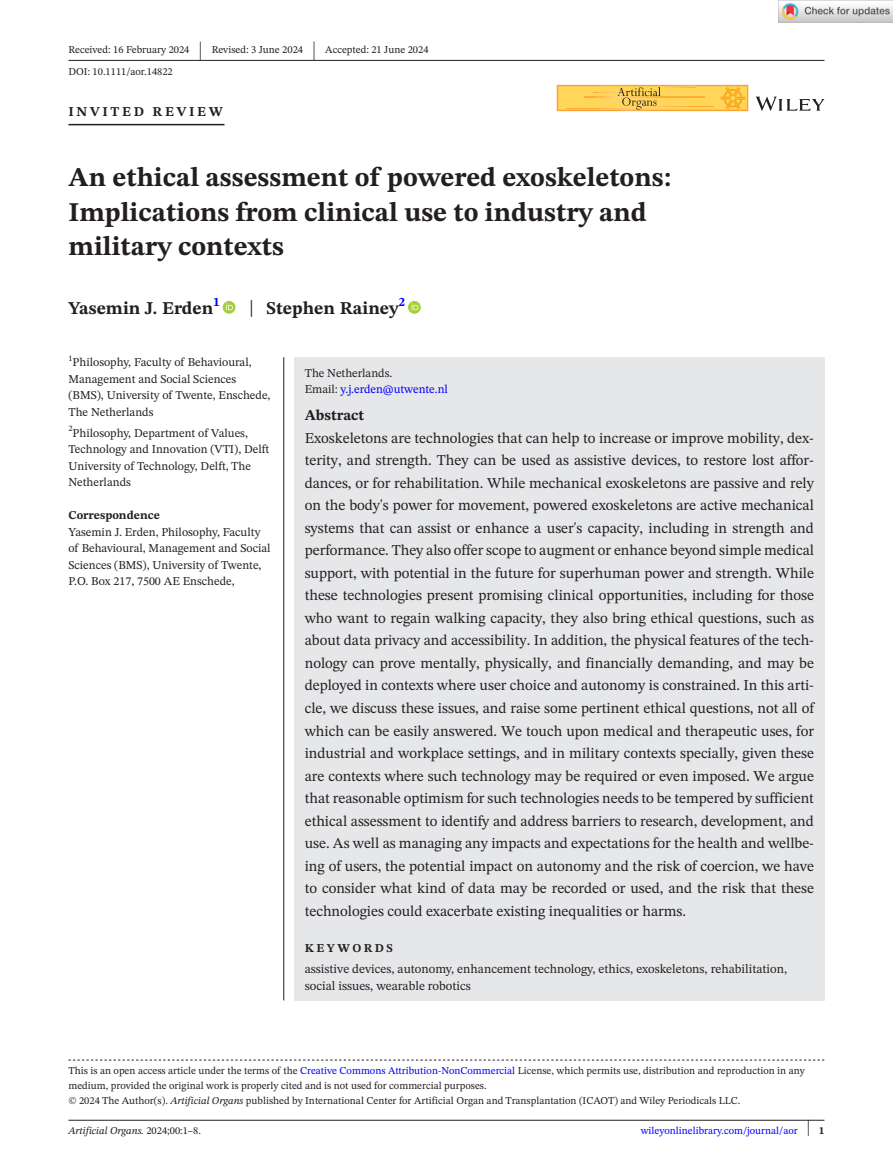
<style>
.page{position:relative;width:893px;height:1174px;background:#fff}
.page>*{position:absolute;margin:0;border:0;box-sizing:border-box;transform-origin:0 0}
.t1{font:700 27px/34.5px "STIX Two Text";color:#231f20}
.t2{font:25.65px "STIX Two Text";color:#231f20;scale:.49 1}
.t3{font:700 18px "STIX Two Text";color:#231f20}
.t4{font:15px/22.5px "STIX Two Text";letter-spacing:-.005em;color:#231f20;text-align:justify}
.t5{font:700 15px "STIX Two Text";letter-spacing:-.005em;color:#231f20}
.t6{font:700 13.5px "STIX Two Text";letter-spacing:.2em;color:#231f20}
.t7{font:12.75px/17.2px "STIX Two Text";color:#231f20}
.t8{font:12px/16.5px "STIX Two Text";color:#231f20}
.t9{font:700 12px "STIX Two Text";color:#231f20}
.t10{font:700 12px "STIX Two Text";letter-spacing:.2em;color:#231f20}
.t11{font:10.5px/15px "STIX Two Text";color:#231f20}
.t12{font:10.5px "STIX Two Text";color:#00f}
.t13{font:italic 10.5px "STIX Two Text";color:#231f20}
.s1{font-weight:400;font-size:23.4px}
.s2{color:#00f}
.s3{font-style:italic}
.s4{font-style:normal}
.s5{font-size:22.2px;color:#231f20}
.s6{font-weight:700;color:#231f20}
</style>
<div class="page">
<hr style="left:68px;top:1119px;width:756px;height:1px;background:#231f20">
<svg style="left:756px;top:97px;width:68px;height:14px"></svg>
<svg style="left:557px;top:85px;width:191px;height:26px;background:#f6c64f"></svg>
<hr style="left:68px;top:60px;width:756px;height:1px;background:#231f20">
<hr style="left:68px;top:124px;width:156px;height:1px;background:#231f20">
<svg style="left:223px;top:301px;width:12px;height:13px"></svg>
<svg style="left:226px;top:303px;width:7px;height:7px"></svg>
<svg style="left:408px;top:301px;width:13px;height:13px"></svg>
<svg style="left:411px;top:303px;width:7px;height:7px"></svg>
<svg style="left:68px;top:1059px;width:756px;height:1px"></svg>
<div style="left:294px;top:357px;width:530px;height:643px;background:#e6e7e9"></div>
<hr style="left:283px;top:357px;width:1px;height:643px;background:#231f20">
<img style="left:779px;top:0;width:114px;height:23px">
<p class="t11" style="left:68px;top:42px;width:123px">Received: 16 February 2024</p>
<h2 class="t2" style="left:199px;top:32px;width:8px">|</h2>
<p class="t11" style="left:212px;top:42px;width:93px">Revised: 3 June 2024</p>
<h2 class="t2" style="left:312px;top:32px;width:8px">|</h2>
<p class="t11" style="left:325px;top:42px;width:105px">Accepted: 21 June 2024</p>
<p class="t11" style="left:68px;top:64px;width:106px">DOI: 10.1111/aor.14822</p>
<p class="t6" style="left:68px;top:101px;width:156px">INVITED REVIEW</p>
<h1 class="t1" style="left:68px;top:161px;width:604px">An ethical assessment of powered exoskeletons:<br>Implications from clinical use to industry and military contexts</h1>
<p class="t3" style="left:68px;top:295px;width:153px">Yasemin J. Erden<sup>1</sup></p>
<p class="t3" style="left:249px;top:295px;width:157px"><span class="s1">|</span> Stephen Rainey<sup>2</sup></p>
<p class="t8" style="left:68px;top:354px;width:204px"><sup>1</sup>Philosophy, Faculty of Behavioural,<br>Management and Social Sciences (BMS), University of Twente, Enschede,<br>The Netherlands</p>
<p class="t8" style="left:68px;top:424px;width:202px"><sup>2</sup>Philosophy, Department of Values,<br>Technology and Innovation (VTI), Delft<br>University of Technology, Delft, The<br>Netherlands</p>
<p class="t9" style="left:68px;top:507px;width:93px">Correspondence</p>
<p class="t8" style="left:68px;top:523px;width:204px">Yasemin J. Erden, Philosophy, Faculty of Behavioural, Management and Social Sciences (BMS), University of Twente, P.O. Box 217, 7500 AE Enschede,</p>
<p class="t8" style="left:305px;top:364px;width:145px">The Netherlands.<br>Email: <span class="s2">y.j.erden@utwente.nl</span></p>
<p class="t5" style="left:305px;top:405px;width:61px">Abstract</p>
<p class="t4" style="left:305px;top:426px;width:511px">Exoskeletons are technologies that can help to increase or improve mobility, dex&shy;terity, and strength. They can be used as assistive devices, to restore lost affor&shy;dances, or for rehabilitation. While mechanical exoskeletons are passive and rely on the body's power for movement, powered exoskeletons are active mechanical systems that can assist or enhance a user's capacity, including in strength and performance. They also offer scope to augment or enhance beyond simple medical support, with potential in the future for superhuman power and strength. While these technologies present promising clinical opportunities, including for those who want to regain walking capacity, they also bring ethical questions, such as about data privacy and accessibility. In addition, the physical features of the tech&shy;nology can prove mentally, physically, and financially demanding, and may be deployed in contexts where user choice and autonomy is constrained. In this arti&shy;cle, we discuss these issues, and raise some pertinent ethical questions, not all of which can be easily answered. We touch upon medical and therapeutic uses, for industrial and workplace settings, and in military contexts specially, given these are contexts where such technology may be required or even imposed. We argue that reasonable optimism for such technologies needs to be tempered by sufficient ethical assessment to identify and address barriers to research, development, and use. As well as managing any impacts and expectations for the health and wellbe&shy;ing of users, the potential impact on autonomy and the risk of coercion, we have to consider what kind of data may be recorded or used, and the risk that these technologies could exacerbate existing inequalities or harms.</p>
<p class="t10" style="left:305px;top:939px;width:90px">KEYWORDS</p>
<p class="t7" style="left:305px;top:959px;width:484px">assistive devices, autonomy, enhancement technology, ethics, exoskeletons, rehabilitation, social issues, wearable robotics</p>
<p class="t11" style="left:68px;top:1063px;width:738px">This is an open access article under the terms of the <span class="s2">Creative Commons Attribution-NonCommercial</span> License, which permits use, distribution and reproduction in any medium, provided the original work is properly cited and is not used for commercial purposes.<br>© 2024 The Author(s). <span class="s3">Artificial Organs</span> published by International Center for Artificial Organ and Transplantation (ICAOT) and Wiley Periodicals LLC.</p>
<p class="t13" style="left:68px;top:1123px;width:134px">Artificial Organs. <span class="s4">2024;00:1–8.</span></p>
<p class="t12" style="left:641px;top:1123px;width:185px">wileyonlinelibrary.com/journal/aor <span class="s5">|</span> <span class="s6">1</span></p>
</div>
